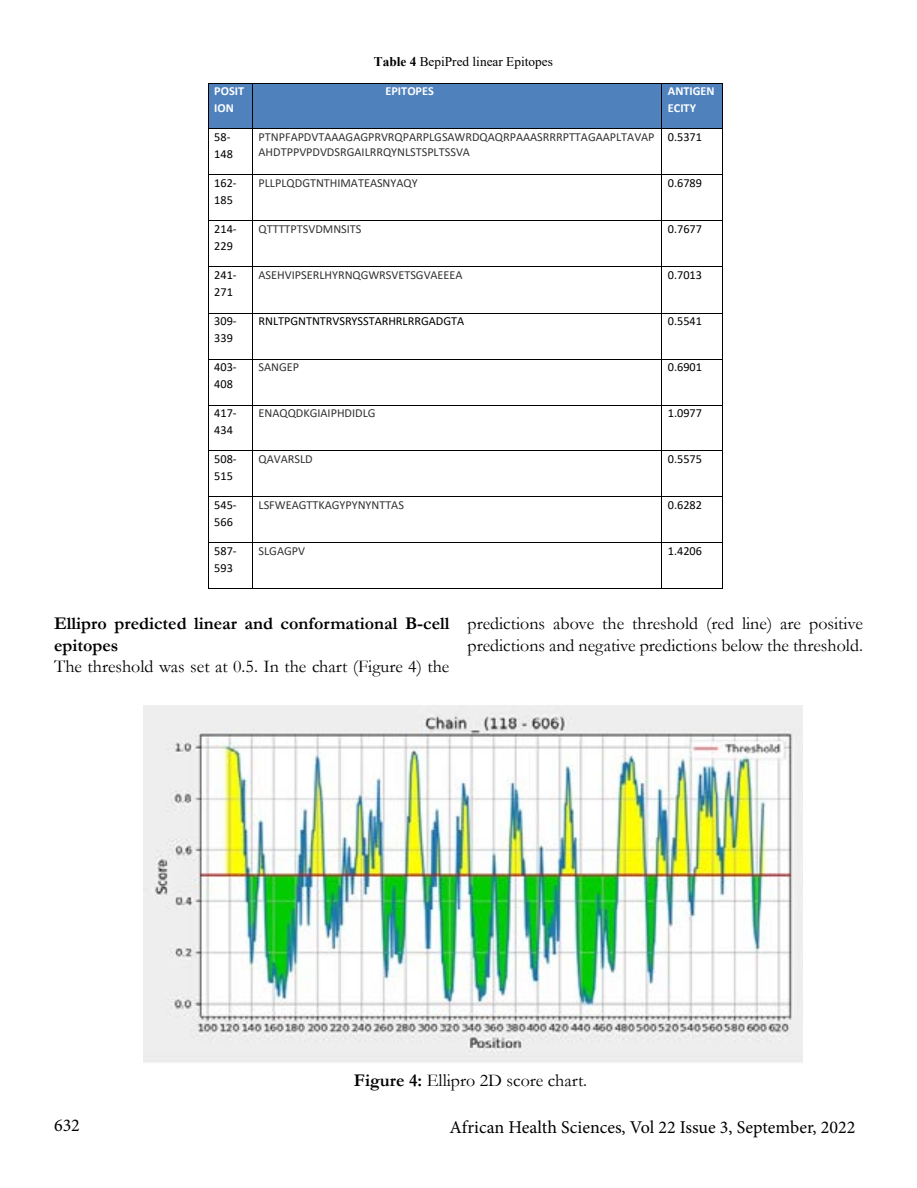
<style>
.page{position:relative;width:917px;height:1188px;background:#fff}
.page>*{position:absolute;margin:0;border:0;box-sizing:border-box;transform-origin:0 0}
.t1{font:18px/21.6px "Garamond";color:#000}
.t2{font:700 18px/21.6px "Garamond";color:#000}
.t3{font:18px "Minion Pro";color:#000}
.t4{font:13.35px "Times New Roman";color:#000}
.t5{font:12.3px/15px "Calibri";color:#333}
.t6{font:12.3px/17.4px "Calibri";color:#000}
.t7{font:700 12.3px/17.2px "Calibri";color:#fff}
.s1{font-weight:700}
</style>
<div class="page">
<div style="left:208px;top:83px;width:6px;height:46px;background:#4f81bd"></div>
<div style="left:246px;top:83px;width:6px;height:46px;background:#4f81bd"></div>
<div style="left:214px;top:83px;width:32px;height:17px;background:#4f81bd"></div>
<div style="left:214px;top:100px;width:32px;height:29px;background:#4f81bd"></div>
<div style="left:253px;top:83px;width:5px;height:29px;background:#4f81bd"></div>
<div style="left:656px;top:83px;width:5px;height:29px;background:#4f81bd"></div>
<div style="left:253px;top:112px;width:408px;height:17px;background:#4f81bd"></div>
<div style="left:258px;top:83px;width:398px;height:29px;background:#4f81bd"></div>
<div style="left:662px;top:83px;width:6px;height:46px;background:#4f81bd"></div>
<div style="left:716px;top:83px;width:6px;height:46px;background:#4f81bd"></div>
<div style="left:668px;top:83px;width:48px;height:17px;background:#4f81bd"></div>
<div style="left:668px;top:100px;width:48px;height:29px;background:#4f81bd"></div>
<hr style="left:208px;top:83px;width:44px;height:1px;background:#000">
<hr style="left:253px;top:83px;width:408px;height:1px;background:#000">
<hr style="left:662px;top:83px;width:60px;height:1px;background:#000">
<hr style="left:208px;top:83px;width:1px;height:46px;background:#000">
<hr style="left:252px;top:83px;width:1px;height:46px;background:#000">
<hr style="left:661px;top:83px;width:1px;height:46px;background:#000">
<hr style="left:722px;top:83px;width:1px;height:46px;background:#000">
<hr style="left:208px;top:129px;width:44px;height:1px;background:#000">
<hr style="left:253px;top:129px;width:408px;height:1px;background:#000">
<hr style="left:662px;top:129px;width:60px;height:1px;background:#000">
<hr style="left:208px;top:129px;width:1px;height:46px;background:#000">
<hr style="left:252px;top:129px;width:1px;height:46px;background:#000">
<hr style="left:661px;top:129px;width:1px;height:46px;background:#000">
<hr style="left:722px;top:129px;width:1px;height:46px;background:#000">
<hr style="left:208px;top:175px;width:44px;height:1px;background:#000">
<hr style="left:253px;top:175px;width:408px;height:1px;background:#000">
<hr style="left:662px;top:175px;width:60px;height:1px;background:#000">
<hr style="left:208px;top:175px;width:1px;height:46px;background:#000">
<hr style="left:252px;top:175px;width:1px;height:46px;background:#000">
<hr style="left:661px;top:175px;width:1px;height:46px;background:#000">
<hr style="left:722px;top:175px;width:1px;height:46px;background:#000">
<hr style="left:208px;top:221px;width:44px;height:1px;background:#000">
<hr style="left:253px;top:221px;width:408px;height:1px;background:#000">
<hr style="left:662px;top:221px;width:60px;height:1px;background:#000">
<hr style="left:208px;top:221px;width:1px;height:46px;background:#000">
<hr style="left:252px;top:221px;width:1px;height:46px;background:#000">
<hr style="left:661px;top:221px;width:1px;height:46px;background:#000">
<hr style="left:722px;top:221px;width:1px;height:46px;background:#000">
<hr style="left:208px;top:267px;width:44px;height:1px;background:#000">
<hr style="left:253px;top:267px;width:408px;height:1px;background:#000">
<hr style="left:662px;top:267px;width:60px;height:1px;background:#000">
<hr style="left:208px;top:267px;width:1px;height:46px;background:#000">
<hr style="left:252px;top:267px;width:1px;height:46px;background:#000">
<hr style="left:661px;top:267px;width:1px;height:46px;background:#000">
<hr style="left:722px;top:267px;width:1px;height:46px;background:#000">
<hr style="left:208px;top:313px;width:44px;height:1px;background:#000">
<hr style="left:253px;top:313px;width:408px;height:1px;background:#000">
<hr style="left:662px;top:313px;width:60px;height:1px;background:#000">
<hr style="left:208px;top:313px;width:1px;height:46px;background:#000">
<hr style="left:252px;top:313px;width:1px;height:46px;background:#000">
<hr style="left:661px;top:313px;width:1px;height:46px;background:#000">
<hr style="left:722px;top:313px;width:1px;height:46px;background:#000">
<hr style="left:208px;top:359px;width:44px;height:1px;background:#000">
<hr style="left:253px;top:359px;width:408px;height:1px;background:#000">
<hr style="left:662px;top:359px;width:60px;height:1px;background:#000">
<hr style="left:208px;top:359px;width:1px;height:46px;background:#000">
<hr style="left:252px;top:359px;width:1px;height:46px;background:#000">
<hr style="left:661px;top:359px;width:1px;height:46px;background:#000">
<hr style="left:722px;top:359px;width:1px;height:46px;background:#000">
<hr style="left:208px;top:405px;width:44px;height:1px;background:#000">
<hr style="left:253px;top:405px;width:408px;height:1px;background:#000">
<hr style="left:662px;top:405px;width:60px;height:1px;background:#000">
<hr style="left:208px;top:405px;width:1px;height:46px;background:#000">
<hr style="left:252px;top:405px;width:1px;height:46px;background:#000">
<hr style="left:661px;top:405px;width:1px;height:46px;background:#000">
<hr style="left:722px;top:405px;width:1px;height:46px;background:#000">
<hr style="left:208px;top:451px;width:44px;height:1px;background:#000">
<hr style="left:253px;top:451px;width:408px;height:1px;background:#000">
<hr style="left:662px;top:451px;width:60px;height:1px;background:#000">
<hr style="left:208px;top:451px;width:1px;height:46px;background:#000">
<hr style="left:252px;top:451px;width:1px;height:46px;background:#000">
<hr style="left:661px;top:451px;width:1px;height:46px;background:#000">
<hr style="left:722px;top:451px;width:1px;height:46px;background:#000">
<hr style="left:208px;top:497px;width:44px;height:1px;background:#000">
<hr style="left:253px;top:497px;width:408px;height:1px;background:#000">
<hr style="left:662px;top:497px;width:60px;height:1px;background:#000">
<hr style="left:208px;top:497px;width:1px;height:46px;background:#000">
<hr style="left:252px;top:497px;width:1px;height:46px;background:#000">
<hr style="left:661px;top:497px;width:1px;height:46px;background:#000">
<hr style="left:722px;top:497px;width:1px;height:46px;background:#000">
<hr style="left:208px;top:543px;width:44px;height:1px;background:#000">
<hr style="left:253px;top:543px;width:408px;height:1px;background:#000">
<hr style="left:662px;top:543px;width:60px;height:1px;background:#000">
<hr style="left:208px;top:543px;width:1px;height:46px;background:#000">
<hr style="left:208px;top:589px;width:44px;height:1px;background:#000">
<hr style="left:252px;top:543px;width:1px;height:46px;background:#000">
<hr style="left:253px;top:589px;width:408px;height:1px;background:#000">
<hr style="left:661px;top:543px;width:1px;height:46px;background:#000">
<hr style="left:662px;top:589px;width:60px;height:1px;background:#000">
<hr style="left:722px;top:543px;width:1px;height:46px;background:#000">
<img style="left:143px;top:706px;width:659px;height:357px">
<p class="t4" style="left:374px;top:52px;width:180px"><span class="s1">Table 4</span> BepiPred linear Epitopes</p>
<p class="t7" style="left:214px;top:82px;width:31px">POSIT<br>ION</p>
<p class="t7" style="left:385px;top:82px;width:50px">EPITOPES</p>
<p class="t7" style="left:668px;top:82px;width:48px">ANTIGEN<br>ECITY</p>
<p class="t6" style="left:214px;top:128px;width:20px">58-<br>148</p>
<p class="t5" style="left:258px;top:129px;width:397px">PTNPFAPDVTAAAGAGPRVRQPARPLGSAWRDQAQRPAAASRRRPTTAGAAPLTAVAP<br>AHDTPPVPDVDSRGAILRRQYNLSTSPLTSSVA</p>
<p class="t6" style="left:668px;top:128px;width:36px">0.5371</p>
<p class="t6" style="left:214px;top:174px;width:24px">162-<br>185</p>
<p class="t5" style="left:258px;top:175px;width:161px">PLLPLQDGTNTHIMATEASNYAQY</p>
<p class="t6" style="left:668px;top:174px;width:36px">0.6789</p>
<p class="t6" style="left:214px;top:220px;width:24px">214-<br>229</p>
<p class="t5" style="left:258px;top:221px;width:104px">QTTTTPTSVDMNSITS</p>
<p class="t6" style="left:668px;top:220px;width:36px">0.7677</p>
<p class="t6" style="left:214px;top:266px;width:24px">241-<br>271</p>
<p class="t5" style="left:258px;top:267px;width:206px">ASEHVIPSERLHYRNQGWRSVETSGVAEEEA</p>
<p class="t6" style="left:668px;top:266px;width:36px">0.7013</p>
<p class="t6" style="left:214px;top:312px;width:24px">309-<br>339</p>
<p class="t6" style="left:258px;top:312px;width:207px">RNLTPGNTNTRVSRYSSTARHRLRRGADGTA</p>
<p class="t6" style="left:668px;top:312px;width:36px">0.5541</p>
<p class="t6" style="left:214px;top:358px;width:24px">403-<br>408</p>
<p class="t5" style="left:258px;top:359px;width:42px">SANGEP</p>
<p class="t6" style="left:668px;top:358px;width:36px">0.6901</p>
<p class="t6" style="left:214px;top:404px;width:24px">417-<br>434</p>
<p class="t5" style="left:258px;top:405px;width:119px">ENAQQDKGIAIPHDIDLG</p>
<p class="t6" style="left:668px;top:404px;width:36px">1.0977</p>
<p class="t6" style="left:214px;top:450px;width:24px">508-<br>515</p>
<p class="t5" style="left:258px;top:451px;width:56px">QAVARSLD</p>
<p class="t6" style="left:668px;top:450px;width:36px">0.5575</p>
<p class="t6" style="left:214px;top:496px;width:24px">545-<br>566</p>
<p class="t5" style="left:258px;top:497px;width:147px">LSFWEAGTTKAGYPYNYNTTAS</p>
<p class="t6" style="left:668px;top:496px;width:36px">0.6282</p>
<p class="t6" style="left:214px;top:542px;width:24px">587-<br>593</p>
<p class="t5" style="left:258px;top:543px;width:48px">SLGAGPV</p>
<p class="t6" style="left:668px;top:542px;width:36px">1.4206</p>
<h1 class="t2" style="left:54px;top:613px;width:397px">Ellipro predicted linear and conformational B-cell epitopes</h1>
<h1 class="t1" style="left:54px;top:655px;width:397px">The threshold was set at 0.5. In the chart (Figure 4) the</h1>
<h1 class="t1" style="left:467px;top:612px;width:397px">predictions above the threshold (red line) are positive predictions and negative predictions below the threshold.</h1>
<h1 class="t1" style="left:354px;top:1069px;width:235px"><span class="s1">Figure 4:</span> Ellipro 2D score chart.</h1>
<h1 class="t3" style="left:54px;top:1114px;width:27px">632</h1>
<h1 class="t3" style="left:449px;top:1115px;width:407px">African Health Sciences, Vol 22 Issue 3, September, 2022</h1>
</div>
